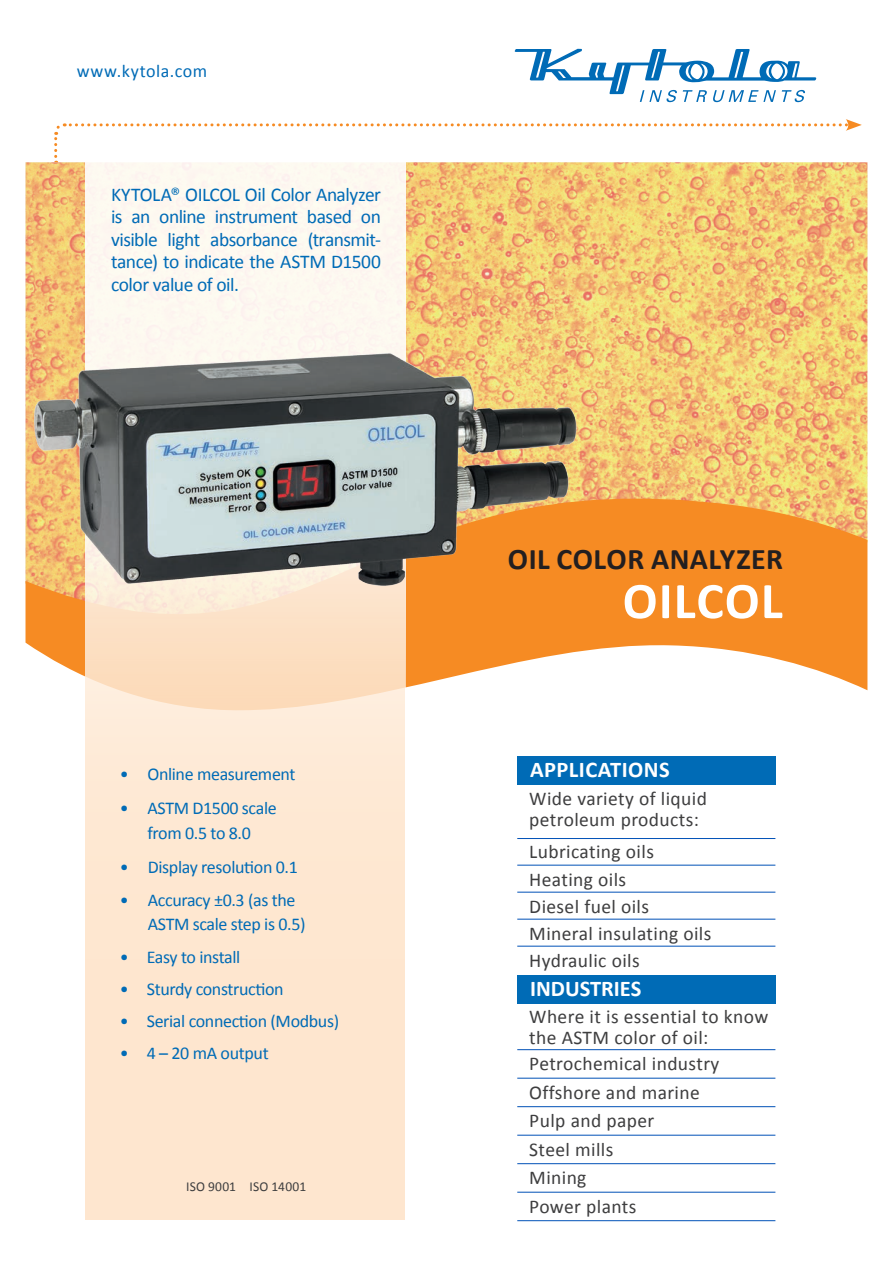
<style>
.page{position:relative;width:893px;height:1263px;background:#fff}
.page>*{position:absolute;margin:0;border:0;box-sizing:border-box;transform-origin:0 0}
.t1{font:700 51.75px "Calibri";letter-spacing:.02em;color:#fff}
.t2{font:700 30px "Calibri";letter-spacing:.015em;color:#231f20}
.t3{font:700 22.5px "Calibri";letter-spacing:.01em;color:#fff}
.t4{font:19.5px/21px "Calibri";letter-spacing:.02em;color:#3e3e3f}
.Ingressi{font:19.5px/22.5px "Calibri";letter-spacing:-.025em;color:#006bb6;text-align:justify}
.t5{font:18.15px "Calibri";letter-spacing:.025em;color:#006bb6}
.t6{font:18px/25.5px "Calibri";letter-spacing:-.02em;color:#006bb6;text-align:center}
.t7{font:13.65px "Calibri";letter-spacing:.015em;color:#3e3e3f}
</style>
<div class="page">
<svg style="left:514px;top:49px;width:302px;height:53px"></svg>
<svg style="left:54px;top:119px;width:808px;height:43px"></svg>
<img style="left:26px;top:162px;width:841px;height:294px">
<svg style="left:26px;top:456px;width:841px;height:234px;fill:#f68b23"></svg>
<div style="left:85px;top:157px;width:320px;height:659px;background:#fdf9f0"></div>
<div style="left:85px;top:564px;width:320px;height:656px;background:#fee4ca"></div>
<div style="left:517px;top:756px;width:258px;height:28px;background:#006bb6"></div>
<div style="left:517px;top:975px;width:258px;height:28px;background:#006bb6"></div>
<hr style="left:517px;top:838px;width:258px;height:1px;background:#0051b7">
<hr style="left:517px;top:865px;width:258px;height:1px;background:#0051b7">
<hr style="left:517px;top:892px;width:258px;height:1px;background:#0051b7">
<hr style="left:517px;top:919px;width:258px;height:1px;background:#0051b7">
<hr style="left:517px;top:946px;width:258px;height:1px;background:#0051b7">
<hr style="left:517px;top:1049px;width:258px;height:1px;background:#0051b7">
<hr style="left:517px;top:1078px;width:258px;height:1px;background:#0051b7">
<hr style="left:517px;top:1106px;width:258px;height:1px;background:#0051b7">
<hr style="left:517px;top:1135px;width:258px;height:1px;background:#0051b7">
<hr style="left:517px;top:1163px;width:258px;height:1px;background:#0051b7">
<hr style="left:517px;top:1192px;width:258px;height:1px;background:#0051b7">
<hr style="left:517px;top:1220px;width:258px;height:1px;background:#0051b7">
<img style="left:25px;top:311px;width:586px;height:315px">
<p class="t5" style="left:77px;top:60px;width:132px">www.kytola.com</p>
<p class="Ingressi" style="left:111px;top:183px;width:272px">KYTOLA® OILCOL Oil Color Analyzer is an online instrument based on visible light absorbance (transmit&shy;tance) to indicate the ASTM D1500 color value of oil.</p>
<p class="t6" style="left:120px;top:761px;width:177px">• Online measurement</p>
<p class="t6" style="left:120px;top:795px;width:158px">• ASTM D1500 scale from 0.5 to 8.0</p>
<p class="t6" style="left:120px;top:854px;width:180px">• Display resolution 0.1</p>
<p class="t6" style="left:148px;top:888px;width:159px;line-height:24px;text-align:left;text-indent:-28px">• Accuracy ±0.3 (as the<br>ASTM scale step is 0.5)</p>
<p class="t6" style="left:120px;top:944px;width:122px">• Easy to install</p>
<p class="t6" style="left:120px;top:976px;width:165px">• Sturdy construction</p>
<p class="t6" style="left:120px;top:1008px;width:221px">• Serial connection (Modbus)</p>
<p class="t6" style="left:120px;top:1040px;width:150px">• 4 – 20 mA output</p>
<p class="t7" style="left:186px;top:1177px;width:122px">ISO 9001 ISO 14001</p>
<p class="t2" style="left:508px;top:539px;width:277px">OIL COLOR ANALYZER</p>
<p class="t1" style="left:623px;top:568px;width:162px">OILCOL</p>
<p class="t3" style="left:530px;top:755px;width:141px">APPLICATIONS</p>
<p class="t4" style="left:529px;top:788px;width:179px">Wide variety of liquid petroleum products:</p>
<p class="t4" style="left:529px;top:841px;width:126px">Lubricating oils</p>
<p class="t4" style="left:529px;top:869px;width:98px">Heating oils</p>
<p class="t4" style="left:529px;top:896px;width:121px">Diesel fuel oils</p>
<p class="t4" style="left:529px;top:923px;width:184px">Mineral insulating oils</p>
<p class="t4" style="left:529px;top:950px;width:112px">Hydraulic oils</p>
<p class="t3" style="left:530px;top:974px;width:113px">INDUSTRIES</p>
<p class="t4" style="left:529px;top:1006px;width:241px">Where it is essential to know the ASTM color of oil:</p>
<p class="t4" style="left:529px;top:1053px;width:192px">Petrochemical industry</p>
<p class="t4" style="left:529px;top:1082px;width:172px">Offshore and marine</p>
<p class="t4" style="left:529px;top:1110px;width:127px">Pulp and paper</p>
<p class="t4" style="left:529px;top:1139px;width:86px">Steel mills</p>
<p class="t4" style="left:529px;top:1167px;width:59px">Mining</p>
<p class="t4" style="left:529px;top:1196px;width:109px">Power plants</p>
</div>
